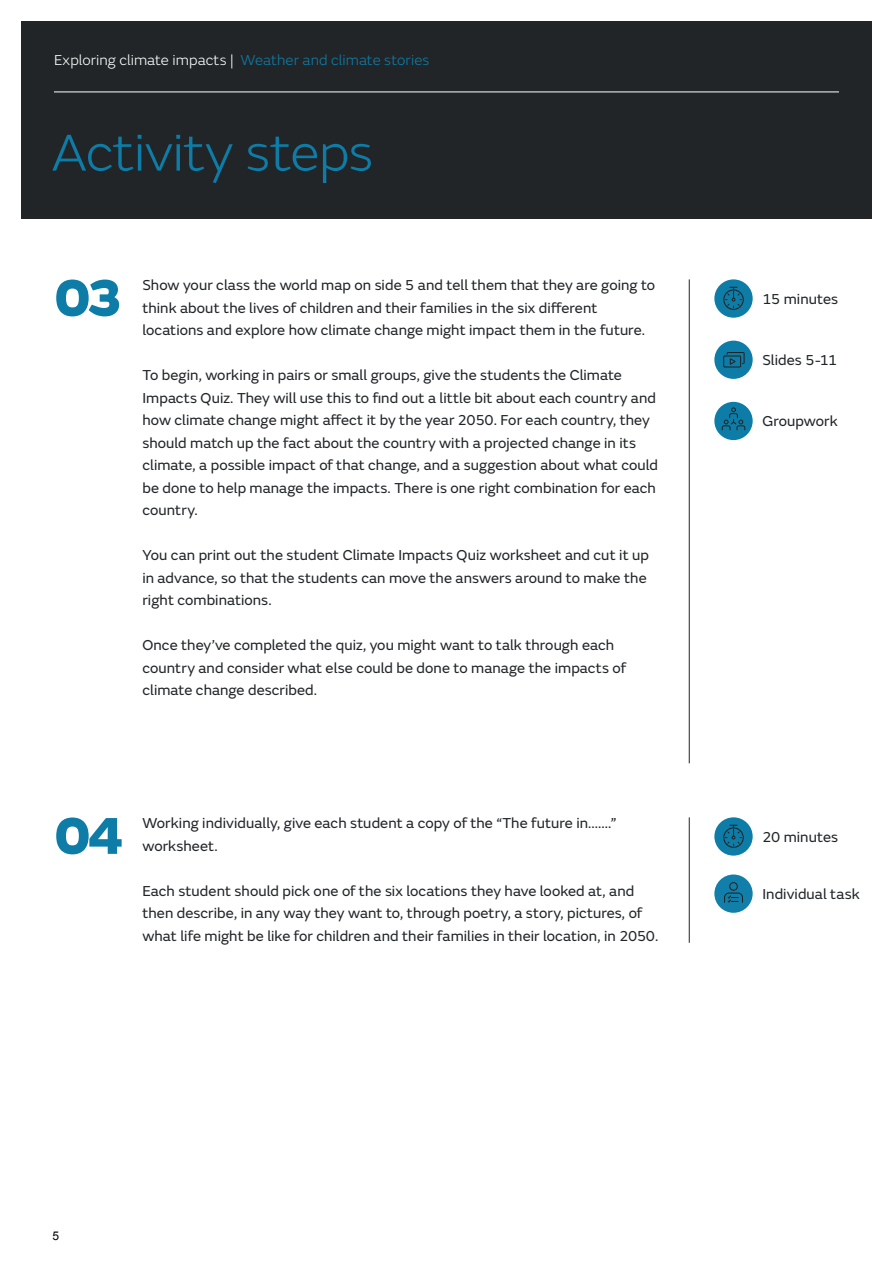
<style>
.page{position:relative;width:893px;height:1263px;background:#fff}
.page>*{position:absolute;margin:0;border:0;box-sizing:border-box;transform-origin:0 0}
.t1{font:300 54px "FS Emeric";letter-spacing:-.005em;color:#0d7da8}
.t2{font:800 54px "FS Emeric";color:#0d7da8}
.t3{font:15px/22.5px "FS Emeric";letter-spacing:.005em;color:#212528}
.t4{font:300 15px "FS Emeric";letter-spacing:.005em;color:#fff}
.t5{font:12px "Arial";color:#000}
.s1{color:#0d7da8}
</style>
<div class="page">
<div style="left:21px;top:21px;width:851px;height:198px;background:#212528"></div>
<hr style="left:54px;top:92px;width:785px;height:1px;background:#fff">
<hr style="left:689px;top:279px;width:1px;height:484px;background:#212528">
<hr style="left:689px;top:817px;width:1px;height:126px;background:#212528">
<div style="left:714px;top:279px;width:39px;height:39px;background:#0d7da8;border-radius:50%"></div>
<svg style="left:723px;top:287px;width:21px;height:23px"></svg>
<div style="left:714px;top:817px;width:39px;height:39px;background:#0d7da8;border-radius:50%"></div>
<svg style="left:723px;top:825px;width:21px;height:23px"></svg>
<div style="left:714px;top:341px;width:39px;height:38px;background:#0d7da8;border-radius:50%"></div>
<svg style="left:723px;top:352px;width:22px;height:15px"></svg>
<div style="left:714px;top:402px;width:39px;height:38px;background:#0d7da8;border-radius:50%"></div>
<svg style="left:722px;top:407px;width:23px;height:23px"></svg>
<div style="left:714px;top:874px;width:39px;height:39px;background:#127faa;border-radius:50%"></div>
<svg style="left:724px;top:882px;width:19px;height:21px"></svg>
<p class="t4" style="left:54px;top:50px;width:377px">Exploring climate impacts | <span class="s1">Weather and climate stories</span></p>
<h1 class="t1" style="left:51px;top:116px;width:324px">Activity steps</h1>
<h1 class="t2" style="left:54px;top:254px;width:70px">03</h1>
<p class="t3" style="left:142px;top:273px;width:514px">Show your class the world map on side 5 and tell them that they are going to think about the lives of children and their families in the six different locations and explore how climate change might impact them in the future.</p>
<p class="t3" style="left:142px;top:363px;width:517px">To begin, working in pairs or small groups, give the students the Climate Impacts Quiz. They will use this to find out a little bit about each country and how climate change might affect it by the year 2050. For each country, they should match up the fact about the country with a projected change in its climate, a possible impact of that change, and a suggestion about what could be done to help manage the impacts. There is one right combination for each country.</p>
<p class="t3" style="left:142px;top:543px;width:508px">You can print out the student Climate Impacts Quiz worksheet and cut it up in advance, so that the students can move the answers around to make the right combinations.</p>
<p class="t3" style="left:142px;top:633px;width:485px">Once they’ve completed the quiz, you might want to talk through each country and consider what else could be done to manage the impacts of climate change described.</p>
<h1 class="t2" style="left:54px;top:792px;width:72px">04</h1>
<p class="t3" style="left:142px;top:811px;width:476px">Working individually, give each student a copy of the “The future in.......” worksheet.</p>
<p class="t3" style="left:142px;top:879px;width:517px">Each student should pick one of the six locations they have looked at, and then describe, in any way they want to, through poetry, a story, pictures, of what life might be like for children and their families in their location, in 2050.</p>
<p class="t3" style="left:762px;top:287px;width:77px">15 minutes</p>
<p class="t3" style="left:762px;top:348px;width:76px">Slides 5-11</p>
<p class="t3" style="left:762px;top:409px;width:77px">Groupwork</p>
<p class="t3" style="left:762px;top:825px;width:77px">20 minutes</p>
<p class="t3" style="left:762px;top:882px;width:99px">Individual task</p>
<p class="t5" style="left:52px;top:1228px;width:8px">5</p>
</div>
